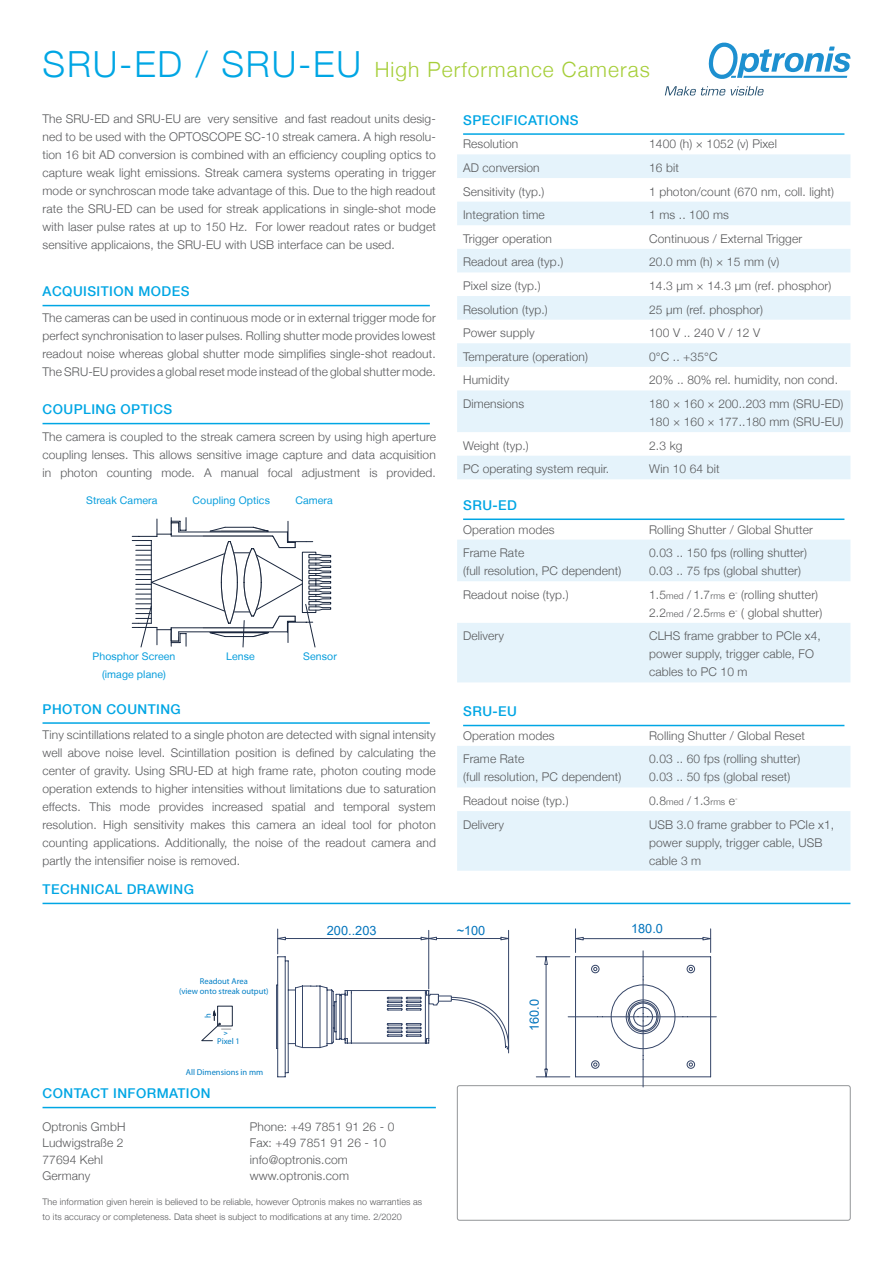
<style>
.page{position:relative;width:893px;height:1263px;background:#fff}
.page>*{position:absolute;margin:0;border:0;box-sizing:border-box;transform-origin:0 0}
.t1{font:300 21px "Helvetica Neue";letter-spacing:.05em;color:#a6ce39}
.Überschrift_Tabelle{font:500 13.5px "Helvetica Neue";letter-spacing:.035em;color:#00a6e4}
.t2{font:12.75px "Arial";color:#0073bc}
.t3{font:300 12px/18px "Helvetica Neue";letter-spacing:.01em;color:#57585a;text-align:justify}
.t4{font:10.5px "Helvetica Neue LT";letter-spacing:.01em;color:#069ddc}
.t5{font:300 9px "Helvetica Neue";letter-spacing:.01em;color:#57585a}
.t6{font:8.55px/10.2px "Myriad Pro";color:#007ec5;text-align:center}
.t7{font:7.05px "Myriad Pro";color:#007ec5}
.s1{font-size:36px;color:#00a6e4}
.s2{font-size:9px}
</style>
<div class="page">
<svg style="left:665px;top:86px;width:99px;height:9px"></svg>
<svg style="left:708px;top:43px;width:142px;height:36px"></svg>
<div style="left:457px;top:1085px;width:393px;height:135px;border:1px solid #939598;border-radius:2px"></div>
<svg style="left:457px;top:154px;width:393px;height:325px;fill:#e5f3fb"></svg>
<hr style="left:463px;top:133px;width:381px;height:2px;background:#00a6e4">
<svg style="left:457px;top:540px;width:393px;height:142px;fill:#e5f3fb"></svg>
<hr style="left:463px;top:518px;width:381px;height:2px;background:#00a6e4">
<svg style="left:457px;top:746px;width:393px;height:125px;fill:#e5f3fb"></svg>
<hr style="left:463px;top:725px;width:381px;height:1px;background:#00a6e4">
<hr style="left:43px;top:305px;width:387px;height:1px;background:#00a6e4">
<hr style="left:43px;top:423px;width:387px;height:1px;background:#00a6e4">
<hr style="left:43px;top:722px;width:387px;height:2px;background:#00a6e4">
<svg style="left:131px;top:518px;width:200px;height:129px"></svg>
<div style="left:217px;top:1006px;width:16px;height:20px;border:1px solid #1a273e"></div>
<svg style="left:201px;top:1010px;width:30px;height:31px"></svg>
<svg style="left:276px;top:929px;width:440px;height:158px"></svg>
<hr style="left:43px;top:1107px;width:393px;height:1px;background:#00a6e4">
<hr style="left:43px;top:903px;width:807px;height:1px;background:#00a6e4">
<p class="t1" style="left:43px;top:53px;width:609px"><span class="s1">SRU-ED / SRU-EU</span> High Performance Cameras</p>
<p class="t3" style="left:43px;top:109px;width:395px">The SRU-ED and SRU-EU are very sensitive and fast readout units desig&shy;ned to be used with the OPTOSCOPE SC-10 streak camera. A high resolu&shy;tion 16 bit AD conversion is combined with an efficiency coupling optics to capture weak light emissions. Streak camera systems operating in trigger mode or synchroscan mode take advantage of this. Due to the high readout rate the SRU-ED can be used for streak applications in single-shot mode with laser pulse rates at up to 150 Hz. For lower readout rates or budget sensitive applicaions, the SRU-EU with USB interface can be used.</p>
<p class="Überschrift_Tabelle" style="left:43px;top:281px;width:148px">ACQUISITION MODES</p>
<p class="t3" style="left:43px;top:308px;width:395px">The cameras can be used in continuous mode or in external trigger mode for perfect synchronisation to laser pulses. Rolling shutter mode provides lowest readout noise whereas global shutter mode simplifies single-shot readout.<br>The SRU-EU provides a global reset mode instead of the global shutter mode.</p>
<p class="Überschrift_Tabelle" style="left:43px;top:399px;width:21px">COUP</p>
<p class="Überschrift_Tabelle" style="left:83px;top:399px;width:47px">LING OPTIC</p>
<p class="Überschrift_Tabelle" style="left:164px;top:399px;width:10px">S</p>
<p class="t3" style="left:43px;top:427px;width:395px">The camera is coupled to the streak camera screen by using high aperture coupling lenses. This allows sensitive image capture and data acquisition in photon counting mode. A manual focal adjustment is provided.</p>
<p class="t4" style="left:86px;top:494px;width:73px">Streak Camera</p>
<p class="t4" style="left:193px;top:494px;width:79px">Coupling Optics</p>
<p class="t4" style="left:295px;top:494px;width:39px">Camera</p>
<p class="t4" style="left:93px;top:650px;width:84px">Phosphor Screen</p>
<p class="t4" style="left:102px;top:668px;width:65px">(image plane)</p>
<p class="Überschrift_Tabelle" style="left:43px;top:698px;width:138px">PHOTON COUNTING</p>
<p class="t4" style="left:226px;top:650px;width:30px">Lense</p>
<p class="t4" style="left:303px;top:650px;width:35px">Sensor</p>
<p class="t3" style="left:43px;top:725px;width:395px">Tiny scintillations related to a single photon are detected with signal intensity well above noise level. Scintillation position is defined by calculating the center of gravity. Using SRU-ED at high frame rate, photon couting mode operation extends to higher intensities without limitations due to saturation effects. This mode provides increased spatial and temporal system resolution. High sensitivity makes this camera an ideal tool for photon counting applications. Additionally, the noise of the readout camera and partly the intensifier noise is removed.</p>
<p class="Überschrift_Tabelle" style="left:43px;top:878px;width:151px">TECHNICAL DRAWING</p>
<p class="Überschrift_Tabelle" style="left:463px;top:109px;width:116px">SPECIFICATIONS</p>
<p class="t3" style="left:463px;top:134px;width:57px">Resolution</p>
<p class="t3" style="left:649px;top:134px;width:129px">1400 (h) × 1052 (v) Pixel</p>
<p class="t3" style="left:463px;top:158px;width:78px">AD conversion</p>
<p class="t3" style="left:649px;top:158px;width:31px">16 bit</p>
<p class="t3" style="left:463px;top:182px;width:83px">Sensitivity (typ.)</p>
<p class="t3" style="left:649px;top:182px;width:186px">1 photon/count (670 nm, coll. light)</p>
<p class="t3" style="left:463px;top:205px;width:83px">Integration time</p>
<p class="t3" style="left:649px;top:205px;width:81px">1 ms .. 100 ms</p>
<p class="t3" style="left:463px;top:229px;width:90px">Trigger operation</p>
<p class="t3" style="left:649px;top:229px;width:154px">Continuous / External Trigger</p>
<p class="t3" style="left:463px;top:252px;width:102px">Readout area (typ.)</p>
<p class="t3" style="left:649px;top:252px;width:132px">20.0 mm (h) × 15 mm (v)</p>
<p class="t3" style="left:463px;top:276px;width:79px">Pixel size (typ.)</p>
<p class="t3" style="left:649px;top:276px;width:184px">14.3 µm × 14.3 µm (ref. phosphor)</p>
<p class="t3" style="left:463px;top:300px;width:86px">Resolution (typ.)</p>
<p class="t3" style="left:649px;top:300px;width:115px">25 µm (ref. phosphor)</p>
<p class="t3" style="left:463px;top:323px;width:73px">Power supply</p>
<p class="t3" style="left:649px;top:323px;width:113px">100 V .. 240 V / 12 V</p>
<p class="t3" style="left:463px;top:347px;width:126px">Temperature (operation)</p>
<p class="t3" style="left:649px;top:347px;width:70px">0°C .. +35°C</p>
<p class="t3" style="left:463px;top:370px;width:48px">Humidity</p>
<p class="t3" style="left:649px;top:370px;width:190px">20% .. 80% rel. humidity, non cond.</p>
<p class="t3" style="left:463px;top:394px;width:63px">Dimensions</p>
<p class="t3" style="left:649px;top:394px;width:196px">180 × 160 × 200..203 mm (SRU-ED)</p>
<p class="t3" style="left:649px;top:412px;width:196px">180 × 160 × 177..180 mm (SRU-EU)</p>
<p class="t3" style="left:463px;top:436px;width:67px">Weight (typ.)</p>
<p class="t3" style="left:649px;top:436px;width:35px">2.3 kg</p>
<p class="t3" style="left:463px;top:459px;width:148px">PC operating system requir.</p>
<p class="t3" style="left:649px;top:459px;width:72px">Win 10 64 bit</p>
<p class="Überschrift_Tabelle" style="left:463px;top:494px;width:55px">SRU-ED</p>
<p class="t3" style="left:463px;top:520px;width:93px">Operation modes</p>
<p class="t3" style="left:649px;top:520px;width:165px">Rolling Shutter / Global Shutter</p>
<p class="t3" style="left:463px;top:543px;width:63px">Frame Rate</p>
<p class="t3" style="left:463px;top:561px;width:160px">(full resolution, PC dependent)</p>
<p class="t3" style="left:649px;top:543px;width:159px">0.03 .. 150 fps (rolling shutter)</p>
<p class="t3" style="left:649px;top:561px;width:153px">0.03 .. 75 fps (global shutter)</p>
<p class="t3" style="left:463px;top:585px;width:107px">Readout noise (typ.)</p>
<p class="t3" style="left:649px;top:585px;width:170px">1.5<span class="s2">med</span> / 1.7<span class="s2">rms</span> e<sup>-</sup> (rolling shutter)</p>
<p class="t3" style="left:649px;top:603px;width:175px">2.2<span class="s2">med</span> / 2.5<span class="s2">rms</span> e<sup>-</sup> ( global shutter)</p>
<p class="t3" style="left:463px;top:626px;width:42px">Delivery</p>
<p class="t3" style="left:649px;top:626px;width:173px">CLHS frame grabber to PCIe x4,</p>
<p class="t3" style="left:649px;top:644px;width:166px">power supply, trigger cable, FO cables to PC 10 m</p>
<p class="Überschrift_Tabelle" style="left:463px;top:701px;width:45px">SRU-EU</p>
<p class="t3" style="left:463px;top:726px;width:93px">Operation modes</p>
<p class="t3" style="left:649px;top:726px;width:157px">Rolling Shutter / Global Reset</p>
<p class="t3" style="left:463px;top:749px;width:63px">Frame Rate</p>
<p class="t3" style="left:463px;top:767px;width:160px">(full resolution, PC dependent)</p>
<p class="t3" style="left:649px;top:749px;width:153px">0.03 .. 60 fps (rolling shutter)</p>
<p class="t3" style="left:649px;top:767px;width:143px">0.03 .. 50 fps (global reset)</p>
<p class="t3" style="left:463px;top:791px;width:107px">Readout noise (typ.)</p>
<p class="t3" style="left:649px;top:791px;width:90px">0.8<span class="s2">med</span> / 1.3<span class="s2">rms</span> e<sup>-</sup></p>
<p class="t3" style="left:463px;top:815px;width:42px">Delivery</p>
<p class="t3" style="left:649px;top:815px;width:187px;text-align:left">USB 3.0 frame grabber to PCIe x1, power supply, trigger cable, USB cable 3 m</p>
<p class="t6" style="left:179px;top:976px;width:91px">Readout Area<br>(view onto streak output)</p>
<p class="t7" style="left:221px;top:1035px;width:5px;rotate:-90deg">v</p>
<p class="t6" style="left:203px;top:1018px;width:6px;rotate:-90deg">h</p>
<p class="t6" style="left:217px;top:1035px;width:24px">Pixel 1</p>
<p class="t6" style="left:186px;top:1067px;width:79px">All Dimensions in mm</p>
<p class="t2" style="left:327px;top:922px;width:51px">200..203</p>
<p class="t2" style="left:457px;top:922px;width:30px">~100</p>
<p class="t2" style="left:631px;top:920px;width:33px">180.0</p>
<p class="t2" style="left:526px;top:1031px;width:33px;rotate:-90deg">160.0</p>
<p class="Überschrift_Tabelle" style="left:43px;top:1083px;width:169px">CONTACT INFORMATION</p>
<p class="t3" style="left:43px;top:1116px;width:85px">Optronis GmbH</p>
<p class="t3" style="left:43px;top:1133px;width:83px">Ludwigstraße 2</p>
<p class="t3" style="left:43px;top:1149px;width:62px">77694 Kehl</p>
<p class="t3" style="left:43px;top:1166px;width:49px">Germany</p>
<p class="t3" style="left:250px;top:1116px;width:146px">Phone: +49 7851 91 26 - 0</p>
<p class="t3" style="left:250px;top:1133px;width:138px">Fax: +49 7851 91 26 - 10</p>
<p class="t3" style="left:250px;top:1149px;width:99px">info@optronis.com</p>
<p class="t3" style="left:250px;top:1166px;width:101px">www.optronis.com</p>
<p class="t5" style="left:43px;top:1194px;width:381px">The information given herein is believed to be reliable, however Optronis makes no warranties as</p>
<p class="t5" style="left:43px;top:1209px;width:361px">to its accuracy or completeness. Data sheet is subject to modifications at any time. 2/2020</p>
</div>
